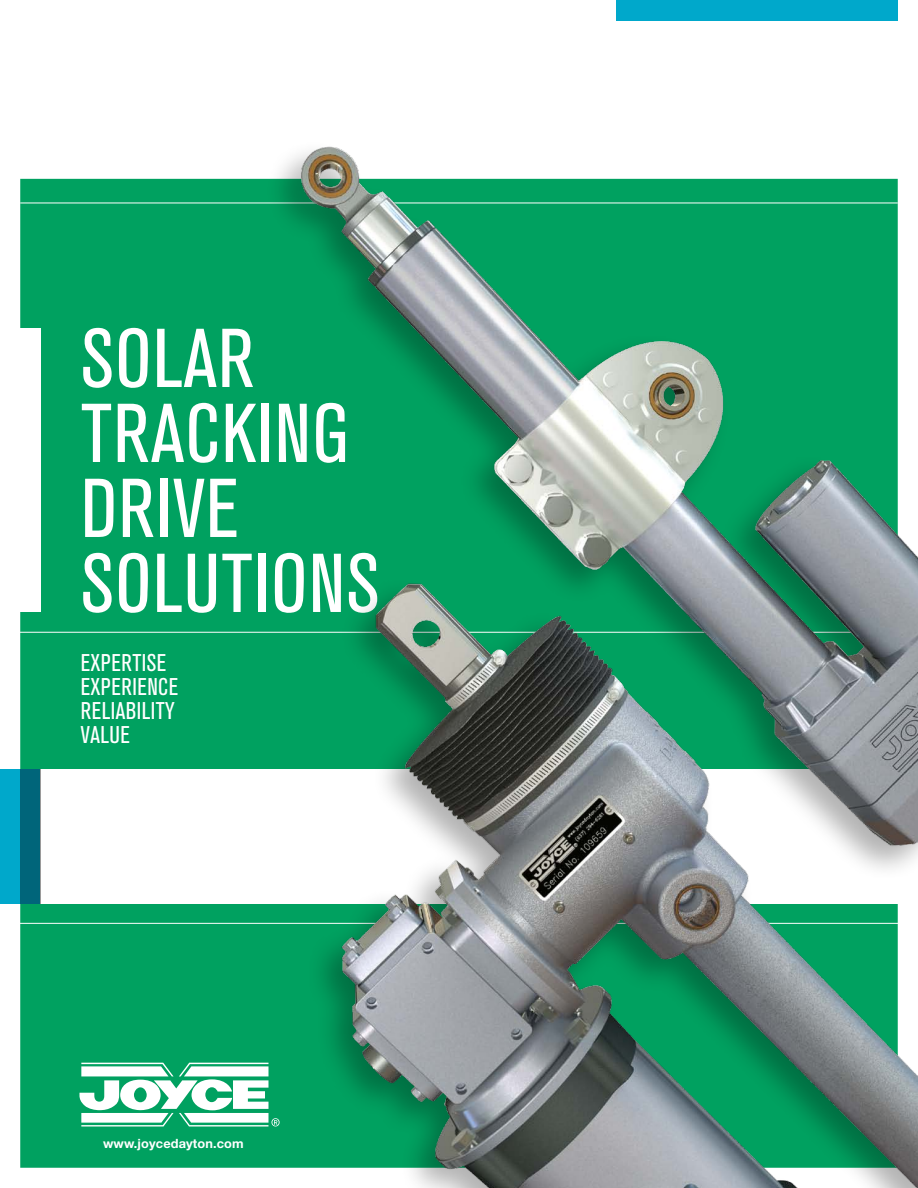
<style>
.page{position:relative;width:918px;height:1188px;background:#fff}
.page>*{position:absolute;margin:0;border:0;box-sizing:border-box;transform-origin:0 0}
.t1{font:condensed 82.5px/75px "Akzidenz Grotesk BQ";letter-spacing:.02em;color:#fff}
.t2{font:condensed 24px/24px "Akzidenz Grotesk BQ";letter-spacing:.02em;color:#fff}
.t3{font:700 12.75px "Helvetica Neue LT Std";letter-spacing:.01em;color:#fff}
</style>
<div class="page">
<div style="left:0;top:770px;width:40px;height:134px;background:#00a8cb"></div>
<div style="left:616px;top:0;width:282px;height:20px;background:#00a8cb"></div>
<img style="left:12px;top:146px;width:906px;height:1042px">
<h1 class="t1" style="left:81px;top:322px;width:293px">SOLAR<br>TRACKING<br>DRIVE<br>SOLUTIONS</h1>
<p class="t2" style="left:81px;top:651px;width:99px">EXPERTISE<br>EXPERIENCE<br>RELIABILITY<br>VALUE</p>
<p class="t3" style="left:103px;top:1135px;width:142px">www.joycedayton.com</p>
</div>
